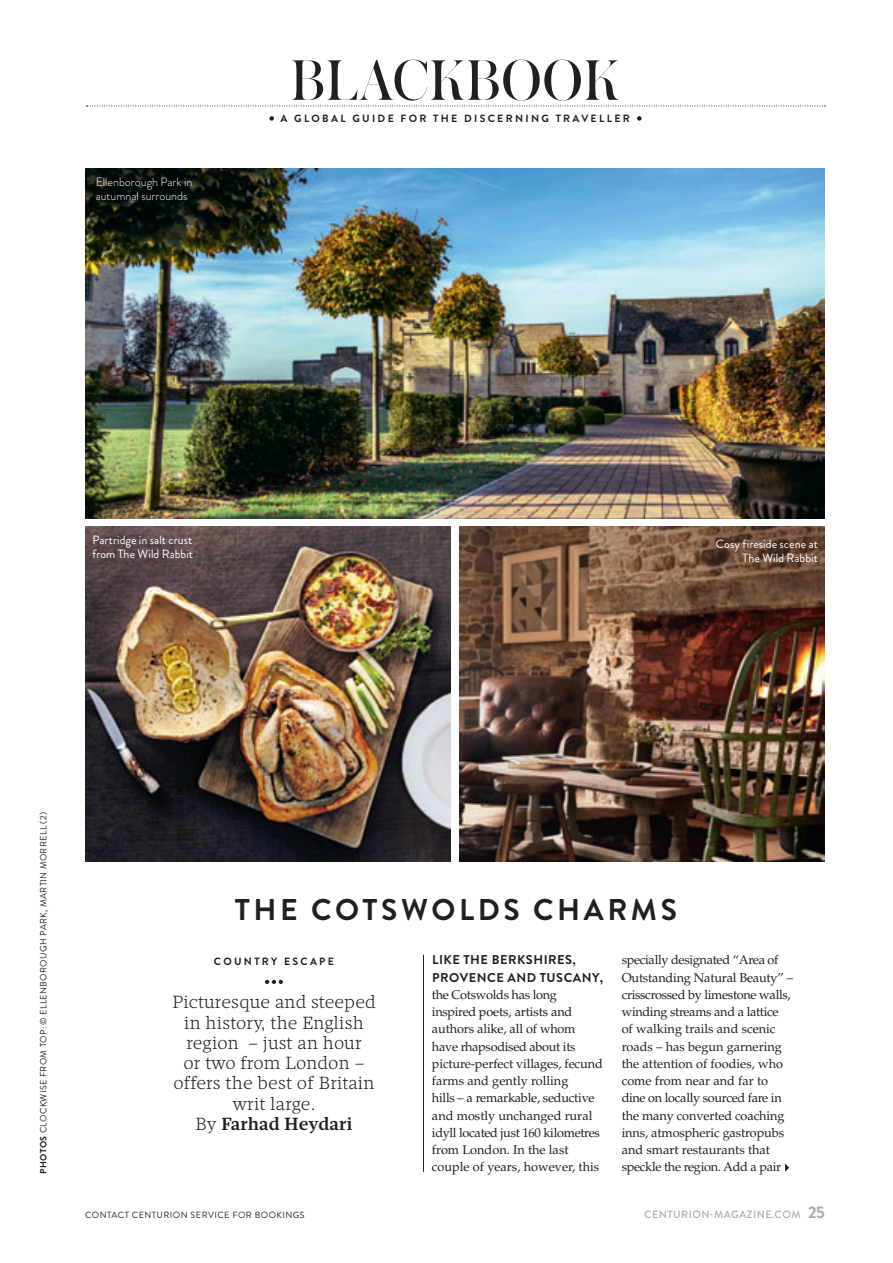
<style>
.page{position:relative;width:893px;height:1263px;background:#fff}
.page>*{position:absolute;margin:0;border:0;box-sizing:border-box;transform-origin:0 0}
.t1{font:60px "Austin Hairline";letter-spacing:.02em;color:#231f20}
.t2{font:700 30px "Brandon Grotesque";letter-spacing:.12em;color:#231f20}
.t3{font:300 18px/20.2px "Mafra";letter-spacing:.01em;color:#231f20;text-align:center}
.t4{font:12.75px/17.2px "Palatino LT";letter-spacing:-.01em;color:#231f20}
.t5{font:700 12.75px/17.2px "Brandon Grotesque";letter-spacing:.04em;color:#231f20}
.t6{font:12px/14.2px "Brandon Grotesque";letter-spacing:.005em;color:#fff}
.t7{font:300 12px/14.2px "Brandon Grotesque";color:#fff}
.t8{font:700 10.5px "Brandon Grotesque";letter-spacing:.22em;color:#231f20}
.t9{font:500 10.5px "Brandon Grotesque";letter-spacing:.05em;color:#a8a9ad}
.t10{font:9px "Brandon Grotesque";letter-spacing:.04em;color:#231f20}
.s1{font-weight:700}
.s2{font-weight:500}
.s3{font-weight:700;font-size:16.5px}
</style>
<div class="page">
<svg style="left:269px;top:116px;width:5px;height:5px"></svg>
<svg style="left:637px;top:116px;width:5px;height:5px"></svg>
<svg style="left:86px;top:106px;width:740px;height:1px"></svg>
<svg style="left:265px;top:980px;width:18px;height:4px"></svg>
<hr style="left:423px;top:955px;width:1px;height:217px;background:#231f20">
<img style="left:85px;top:169px;width:740px;height:350px">
<img style="left:85px;top:526px;width:366px;height:335px">
<img style="left:459px;top:526px;width:366px;height:335px">
<svg style="left:785px;top:1163px;width:4px;height:9px"></svg>
<p class="t7" style="left:96px;top:175px;width:98px">Ellenborough Park in autumnal surrounds</p>
<h1 class="t1" style="left:291px;top:40px;width:330px">BLACKBOOK</h1>
<p class="t8" style="left:281px;top:111px;width:351px">A GLOBAL GUIDE FOR THE DISCERNING TRAVELLER</p>
<p class="t6" style="left:92px;top:533px;width:102px">Partridge in salt crust from The Wild Rabbit</p>
<p class="t6" style="left:716px;top:537px;width:104px;text-align:right">Cosy fireside scene at<br>The Wild Rabbit</p>
<p class="t10" style="left:37px;top:1173px;width:363px;rotate:-90deg"><span class="s1">PHOTOS</span> CLOCKWISE FROM TOP: © ELLENBOROUGH PARK, MARTIN MORRELL (2)</p>
<h2 class="t2" style="left:235px;top:889px;width:443px">THE COTSWOLDS CHARMS</h2>
<p class="t8" style="left:214px;top:954px;width:122px">COUNTRY ESCAPE</p>
<h3 class="t3" style="left:172px;top:992px;width:205px">Picturesque and steeped in history, the English region – just an hour<br>or two from London – offers the best of Britain writ large.<br>By <span class="s2">Farhad Heydari</span></h3>
<p class="t5" style="left:432px;top:951px;width:172px">LIKE THE BERKSHIRES,<br>PROVENCE AND TUSCANY,</p>
<p class="t4" style="left:432px;top:986px;width:172px">the Cotswolds has long inspired poets, artists and authors alike, all of whom have rhapsodised about its picture-perfect villages, fecund farms and gently rolling<br>hills – a remarkable, seductive and mostly unchanged rural idyll located just 160 kilometres from London. In the last couple of years, however, this</p>
<p class="t4" style="left:622px;top:952px;width:173px">specially designated “Area of<br>Outstanding Natural Beauty” – crisscrossed by limestone walls, winding streams and a lattice of walking trails and scenic roads – has begun garnering the attention of foodies, who come from near and far to dine on locally sourced fare in the many converted coaching inns, atmospheric gastropubs and smart restaurants that</p>
<p class="t4" style="left:622px;top:1159px;width:161px">speckle the region. Add a pair</p>
<p class="t10" style="left:85px;top:1209px;width:221px">CONTACT CENTURION SERVICE FOR BOOKINGS</p>
<p class="t9" style="left:644px;top:1207px;width:182px">CENTURION-MAGAZINE.COM <span class="s3">25</span></p>
</div>
